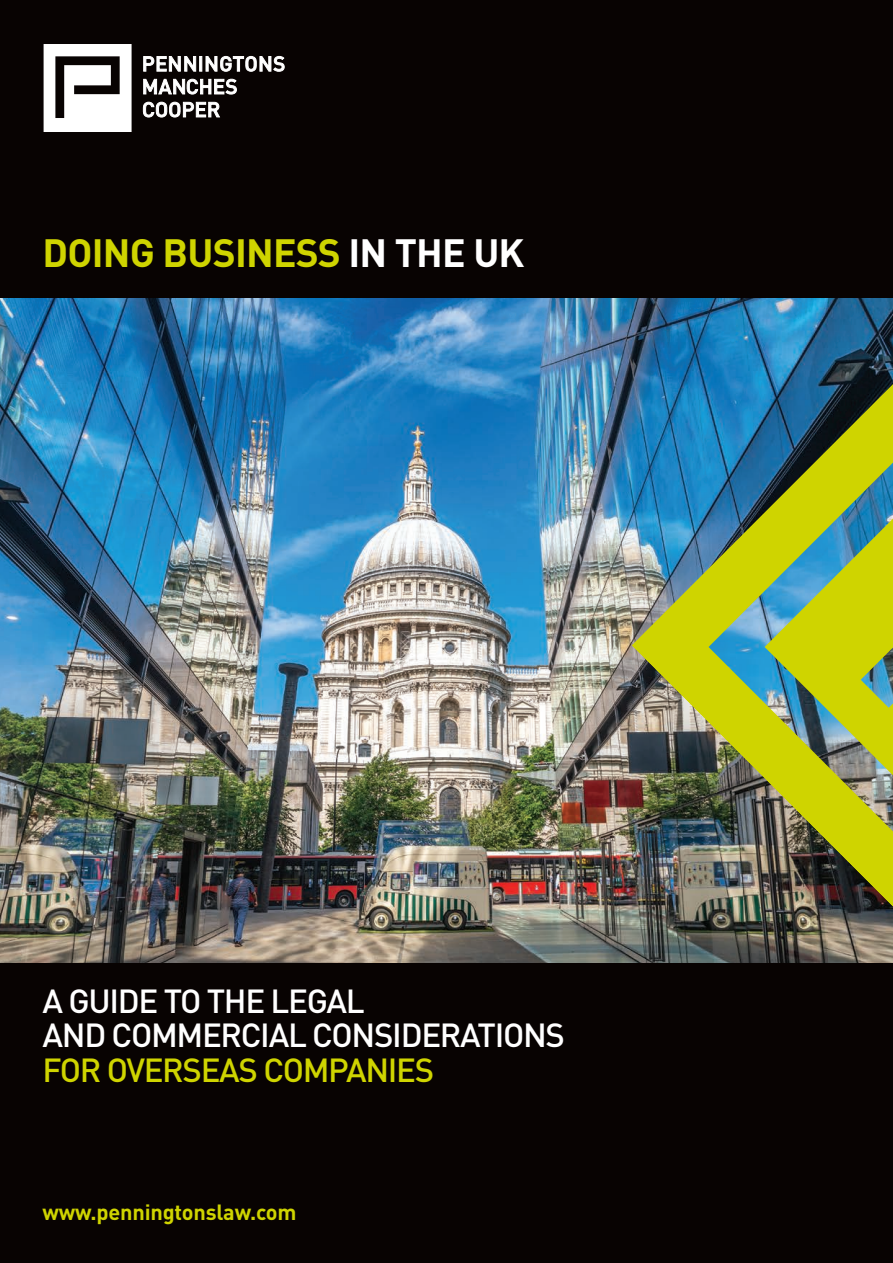
<style>
.page{position:relative;width:893px;height:1263px;background:#fff}
.page>*{position:absolute;margin:0;border:0;box-sizing:border-box;transform-origin:0 0}
.t1{font:700 39px "DIN";letter-spacing:-.02em;color:#cfd400}
.t2{font:500 33px/34.5px "DIN";letter-spacing:-.04em;color:#fff}
.t3{font:700 21.75px "DIN";letter-spacing:-.01em;color:#cfd400}
.s1{color:#fff}
.s2{color:#cfd400}
</style>
<div class="page">
<img style="left:0;top:298px;width:893px;height:665px">
<div style="left:0;top:0;width:893px;height:298px;background:#080302"></div>
<div style="left:0;top:963px;width:893px;height:300px;background:#080302"></div>
<img style="left:631px;top:384px;width:262px;height:523px">
<svg style="left:143px;top:79px;width:94px;height:15px"></svg>
<svg style="left:143px;top:102px;width:77px;height:15px"></svg>
<svg style="left:143px;top:56px;width:53px;height:16px"></svg>
<div style="left:199px;top:56px;width:3px;height:15px;background:#fff;border:1px solid #fff"></div>
<svg style="left:206px;top:56px;width:78px;height:16px"></svg>
<svg style="left:44px;top:44px;width:88px;height:88px"></svg>
<p class="t1" style="left:43px;top:228px;width:483px">DOING BUSINESS <span class="s1">IN THE UK</span></p>
<p class="t2" style="left:43px;top:982px;width:524px">A GUIDE TO THE LEGAL<br>AND COMMERCIAL CONSIDERATIONS<br><span class="s2">FOR OVERSEAS COMPANIES</span></p>
<p class="t3" style="left:43px;top:1197px;width:256px">www.penningtonslaw.com</p>
</div>
